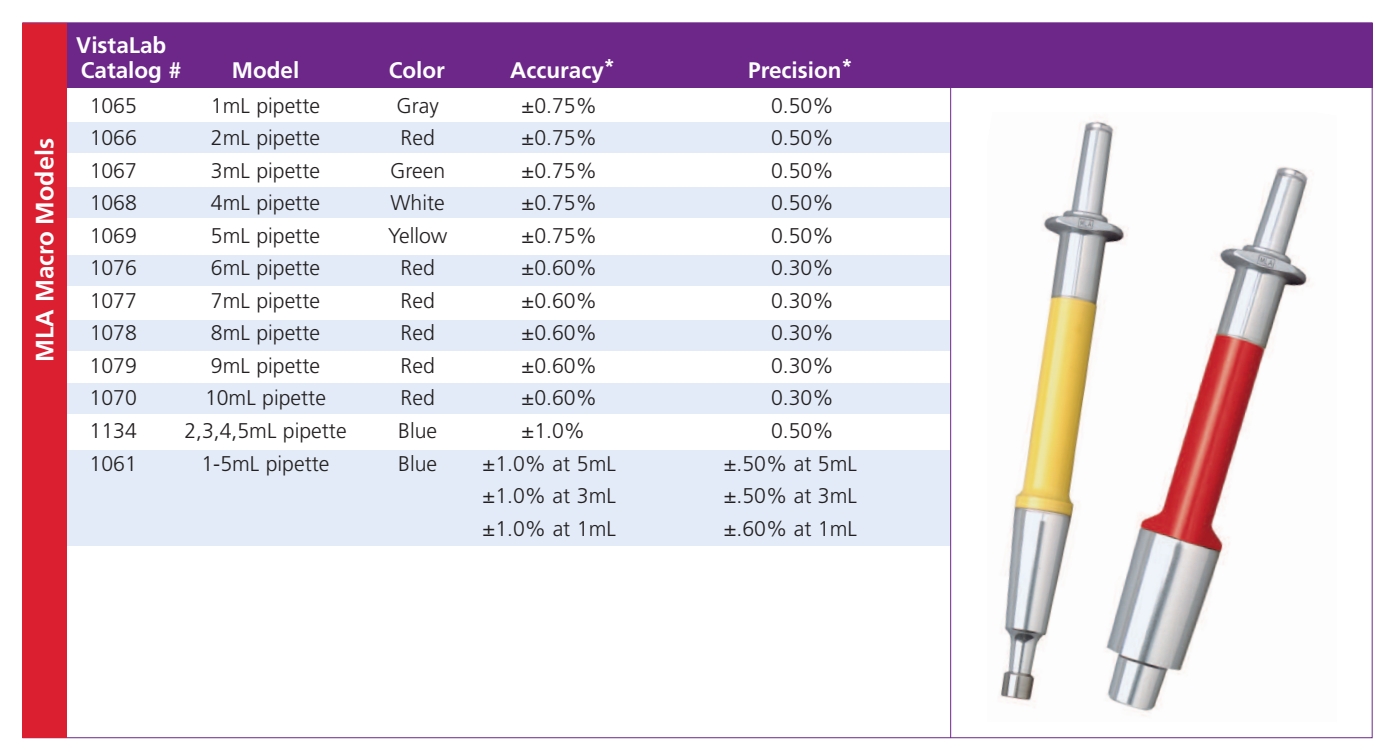
<style>
.page{position:relative;width:1395px;height:743px;background:#fff}
.page>*{position:absolute;margin:0;border:0;box-sizing:border-box;transform-origin:0 0}
.t1{font:700 25px "Frutiger";letter-spacing:-.005em;color:#fff}
.t2{font:700 22.5px/25.2px "Frutiger";color:#fff}
.t3{font:300 21.25px "Frutiger";color:#231f20}
</style>
<div class="page">
<div style="left:53px;top:23px;width:1319px;height:64px;background:#6c2789"></div>
<div style="left:57px;top:122px;width:894px;height:31px;background:#e2ebf7"></div>
<div style="left:57px;top:187px;width:894px;height:31px;background:#e2ebf7"></div>
<div style="left:57px;top:255px;width:894px;height:31px;background:#e2ebf7"></div>
<div style="left:57px;top:320px;width:894px;height:31px;background:#e2ebf7"></div>
<div style="left:57px;top:382px;width:894px;height:31px;background:#e2ebf7"></div>
<div style="left:57px;top:450px;width:894px;height:96px;background:#e2ebf7"></div>
<div style="left:22px;top:23px;width:45px;height:714px;background:#db1e30"></div>
<hr style="left:950px;top:86px;width:1px;height:652px;background:#6c2789">
<img style="left:999px;top:117px;width:315px;height:599px">
<p class="t1" style="left:35px;top:361px;width:225px;rotate:-90deg">MLA Macro Models</p>
<p class="t2" style="left:76px;top:34px;width:107px">VistaLab<br>Catalog #</p>
<p class="t2" style="left:232px;top:60px;width:69px">Model</p>
<p class="t2" style="left:389px;top:60px;width:58px">Color</p>
<p class="t2" style="left:510px;top:60px;width:106px">Accuracy<sup>*</sup></p>
<p class="t2" style="left:748px;top:60px;width:106px">Precision<sup>*</sup></p>
<p class="t3" style="left:90px;top:97px;width:49px">1065</p>
<p class="t3" style="left:211px;top:97px;width:111px">1mL pipette</p>
<p class="t3" style="left:397px;top:97px;width:44px">Gray</p>
<p class="t3" style="left:522px;top:97px;width:77px">±0.75%</p>
<p class="t3" style="left:771px;top:97px;width:64px">0.50%</p>
<p class="t3" style="left:90px;top:129px;width:49px">1066</p>
<p class="t3" style="left:211px;top:129px;width:111px">2mL pipette</p>
<p class="t3" style="left:401px;top:129px;width:36px">Red</p>
<p class="t3" style="left:522px;top:129px;width:77px">±0.75%</p>
<p class="t3" style="left:771px;top:129px;width:64px">0.50%</p>
<p class="t3" style="left:90px;top:162px;width:49px">1067</p>
<p class="t3" style="left:211px;top:162px;width:111px">3mL pipette</p>
<p class="t3" style="left:390px;top:162px;width:57px">Green</p>
<p class="t3" style="left:522px;top:162px;width:77px">±0.75%</p>
<p class="t3" style="left:771px;top:162px;width:64px">0.50%</p>
<p class="t3" style="left:90px;top:194px;width:49px">1068</p>
<p class="t3" style="left:211px;top:194px;width:111px">4mL pipette</p>
<p class="t3" style="left:391px;top:194px;width:56px">White</p>
<p class="t3" style="left:522px;top:194px;width:77px">±0.75%</p>
<p class="t3" style="left:771px;top:194px;width:64px">0.50%</p>
<p class="t3" style="left:90px;top:227px;width:49px">1069</p>
<p class="t3" style="left:211px;top:227px;width:111px">5mL pipette</p>
<p class="t3" style="left:388px;top:227px;width:61px">Yellow</p>
<p class="t3" style="left:522px;top:227px;width:77px">±0.75%</p>
<p class="t3" style="left:771px;top:227px;width:64px">0.50%</p>
<p class="t3" style="left:90px;top:259px;width:49px">1076</p>
<p class="t3" style="left:211px;top:259px;width:111px">6mL pipette</p>
<p class="t3" style="left:401px;top:259px;width:36px">Red</p>
<p class="t3" style="left:522px;top:259px;width:77px">±0.60%</p>
<p class="t3" style="left:771px;top:259px;width:64px">0.30%</p>
<p class="t3" style="left:90px;top:292px;width:49px">1077</p>
<p class="t3" style="left:211px;top:292px;width:111px">7mL pipette</p>
<p class="t3" style="left:401px;top:292px;width:36px">Red</p>
<p class="t3" style="left:522px;top:292px;width:77px">±0.60%</p>
<p class="t3" style="left:771px;top:292px;width:64px">0.30%</p>
<p class="t3" style="left:90px;top:324px;width:49px">1078</p>
<p class="t3" style="left:211px;top:324px;width:111px">8mL pipette</p>
<p class="t3" style="left:401px;top:324px;width:36px">Red</p>
<p class="t3" style="left:522px;top:324px;width:77px">±0.60%</p>
<p class="t3" style="left:771px;top:324px;width:64px">0.30%</p>
<p class="t3" style="left:90px;top:357px;width:49px">1079</p>
<p class="t3" style="left:211px;top:357px;width:111px">9mL pipette</p>
<p class="t3" style="left:401px;top:357px;width:36px">Red</p>
<p class="t3" style="left:522px;top:357px;width:77px">±0.60%</p>
<p class="t3" style="left:771px;top:357px;width:64px">0.30%</p>
<p class="t3" style="left:90px;top:389px;width:49px">1070</p>
<p class="t3" style="left:205px;top:389px;width:122px">10mL pipette</p>
<p class="t3" style="left:401px;top:389px;width:36px">Red</p>
<p class="t3" style="left:522px;top:389px;width:77px">±0.60%</p>
<p class="t3" style="left:771px;top:389px;width:64px">0.30%</p>
<p class="t3" style="left:90px;top:422px;width:49px">1134</p>
<p class="t3" style="left:184px;top:422px;width:164px">2,3,4,5mL pipette</p>
<p class="t3" style="left:398px;top:422px;width:40px">Blue</p>
<p class="t3" style="left:522px;top:422px;width:65px">±1.0%</p>
<p class="t3" style="left:771px;top:422px;width:64px">0.50%</p>
<p class="t3" style="left:90px;top:454px;width:49px">1061</p>
<p class="t3" style="left:201px;top:454px;width:130px">1-5mL pipette</p>
<p class="t3" style="left:398px;top:454px;width:40px">Blue</p>
<p class="t3" style="left:483px;top:454px;width:135px">±1.0% at 5mL</p>
<p class="t3" style="left:724px;top:454px;width:135px">±.50% at 5mL</p>
<p class="t3" style="left:483px;top:487px;width:135px">±1.0% at 3mL</p>
<p class="t3" style="left:724px;top:487px;width:135px">±.50% at 3mL</p>
<p class="t3" style="left:483px;top:519px;width:135px">±1.0% at 1mL</p>
<p class="t3" style="left:724px;top:519px;width:135px">±.60% at 1mL</p>
</div>
